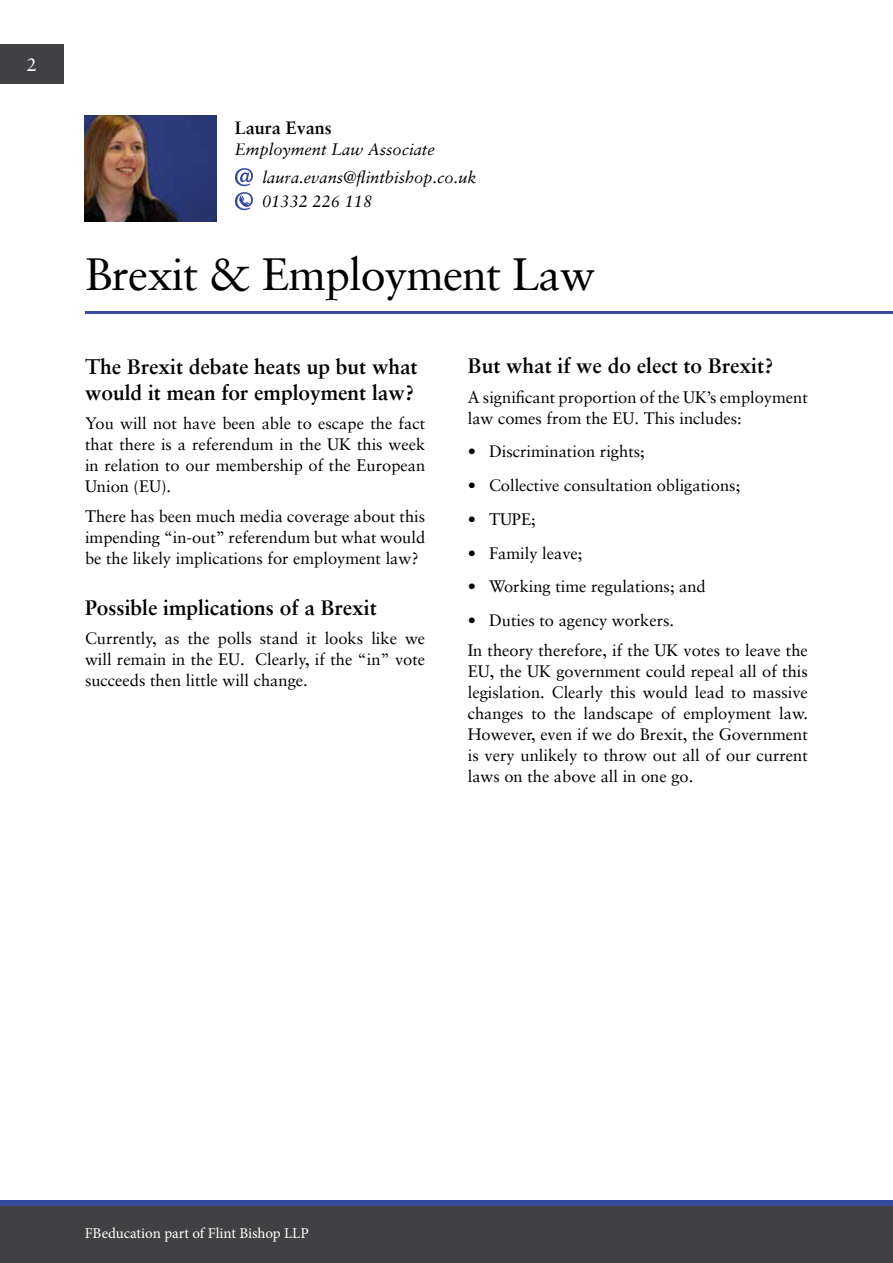
<style>
.page{position:relative;width:893px;height:1263px;background:#fff}
.page>*{position:absolute;margin:0;border:0;box-sizing:border-box;transform-origin:0 0}
.t1{font:45px "Sabon LT";letter-spacing:-.02em;color:#000}
.t2{font:700 21px/25.5px "Sabon LT";color:#000}
.t3{font:700 18px "Sabon LT";color:#000}
.t4{font:18px "Sabon LT";color:#fff}
.t5{font:16.5px/21px "Sabon LT";color:#000;text-align:justify}
.t6{font:italic 16.5px/28.5px "Sabon LT";color:#000}
.t7{font:15px "Minion Pro";color:#fff}
</style>
<div class="page">
<div style="left:0;top:44px;width:64px;height:40px;background:#414143"></div>
<div style="left:0;top:1205px;width:893px;height:58px;background:#414143"></div>
<div style="left:0;top:1200px;width:893px;height:5px;background:#384a9e"></div>
<hr style="left:85px;top:312px;width:808px;height:2px;background:#384a9e">
<img style="left:85px;top:116px;width:132px;height:106px">
<svg style="left:235px;top:168px;width:18px;height:18px"></svg>
<svg style="left:235px;top:192px;width:18px;height:18px"></svg>
<p class="t4" style="left:27px;top:54px;width:12px">2</p>
<p class="t3" style="left:235px;top:116px;width:99px">Laura Evans</p>
<p class="t6" style="left:263px;top:135px;width:216px;text-indent:-28px">Employment Law Associate laura.evans@flintbishop.co.uk</p>
<p class="t6" style="left:262px;top:187px;width:112px">01332 226 118</p>
<h1 class="t1" style="left:85px;top:247px;width:512px">Brexit &amp; Employment Law</h1>
<p class="t2" style="left:85px;top:353px;width:334px">The Brexit debate heats up but what would it mean for employment law?</p>
<p class="t5" style="left:85px;top:413px;width:342px">You will not have been able to escape the fact that there is a referendum in the UK this week in relation to our membership of the European Union (EU).</p>
<p class="t5" style="left:85px;top:505px;width:342px">There has been much media coverage about this impending “in-out” referendum but what would be the likely implications for employment law?</p>
<p class="t2" style="left:85px;top:594px;width:293px">Possible implications of a Brexit</p>
<p class="t5" style="left:85px;top:628px;width:342px">Currently, as the polls stand it looks like we will remain in the EU. Clearly, if the “in” vote succeeds then little will change.</p>
<p class="t2" style="left:468px;top:353px;width:307px">But what if we do elect to Brexit?</p>
<p class="t5" style="left:468px;top:386px;width:342px">A significant proportion of the UK’s employment law comes from the EU. This includes:</p>
<p class="t5" style="left:468px;top:441px;width:179px">• Discrimination rights;</p>
<p class="t5" style="left:468px;top:475px;width:274px">• Collective consultation obligations;</p>
<p class="t5" style="left:468px;top:508px;width:69px">• TUPE;</p>
<p class="t5" style="left:468px;top:542px;width:116px">• Family leave;</p>
<p class="t5" style="left:468px;top:576px;width:240px">• Working time regulations; and</p>
<p class="t5" style="left:468px;top:605px;width:342px;line-height:29.5px">• Duties to agency workers.<br>In theory therefore, if the UK votes to leave the</p>
<p class="t5" style="left:468px;top:660px;width:342px">EU, the UK government could repeal all of this legislation. Clearly this would lead to massive changes to the landscape of employment law.<br>However, even if we do Brexit, the Government is very unlikely to throw out all of our current laws on the above all in one go.</p>
<p class="t7" style="left:85px;top:1223px;width:226px">FBeducation part of Flint Bishop LLP</p>
</div>
